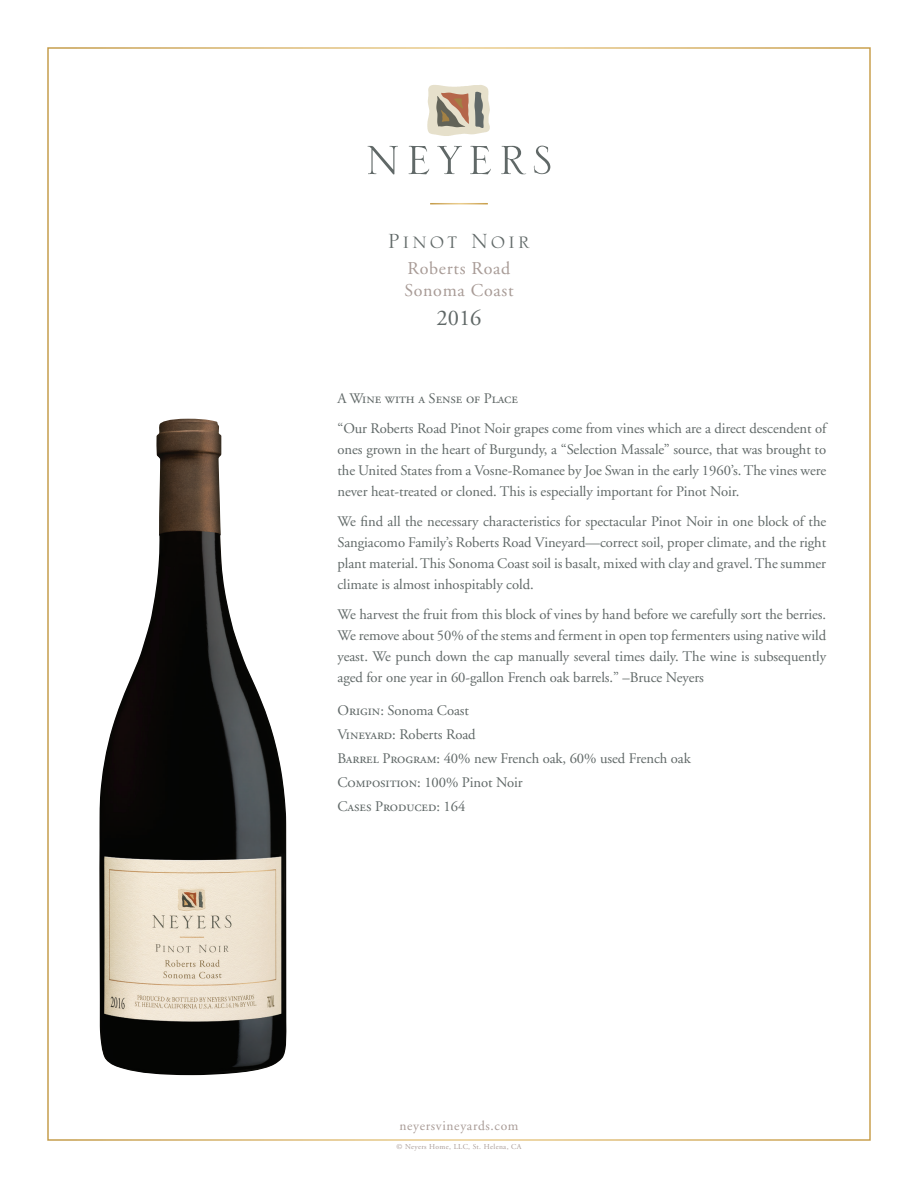
<style>
.page{position:relative;width:918px;height:1188px;background:#fff}
.page>*{position:absolute;margin:0;border:0;box-sizing:border-box;transform-origin:0 0}
.t1{font:27px "Serlio LH";letter-spacing:.1em;color:#606867}
.t2{font:22.5px "Adobe Garamond";color:#606867}
.t3{font:18px/21.6px "Adobe Garamond";letter-spacing:.04em;color:#a89b96}
.t4{font:14.7px/21px "Adobe Garamond";letter-spacing:-.005em;color:#606867;text-align:justify}
.t5{font:14.7px "Adobe Garamond Regular SC";letter-spacing:-.005em;color:#606867}
.t6{font:13.5px "Adobe Garamond";letter-spacing:.05em;color:#a89b96}
.t7{font:7.5px "Adobe Garamond";letter-spacing:.05em;color:#a89b96}
.s1{font-family:"Adobe Garamond Regular SC"}
.s2{font-family:"Adobe Garamond"}
</style>
<div class="page">
<svg style="left:368px;top:146px;width:30px;height:28px"></svg>
<svg style="left:409px;top:146px;width:20px;height:28px"></svg>
<svg style="left:437px;top:146px;width:25px;height:28px"></svg>
<svg style="left:470px;top:146px;width:21px;height:28px"></svg>
<svg style="left:501px;top:146px;width:25px;height:28px"></svg>
<svg style="left:534px;top:146px;width:16px;height:28px"></svg>
<svg style="left:427px;top:85px;width:63px;height:51px;background:#c7bba8"></svg>
<img style="left:99px;top:419px;width:188px;height:656px">
<h1 class="t1" style="left:388px;top:227px;width:144px">Pinot Noir</h1>
<p class="t3" style="left:404px;top:258px;width:111px">Roberts Road<br>Sonoma Coast</p>
<h2 class="t2" style="left:436px;top:306px;width:46px">2016</h2>
<p class="t5" style="left:338px;top:391px;width:182px">A Wine with a Sense of Place</p>
<p class="t4" style="left:338px;top:418px;width:490px">“Our Roberts Road Pinot Noir grapes come from vines which are a direct descendent of ones grown in the heart of Burgundy, a “Selection Massale” source, that was brought to the United States from a Vosne-Romanee by Joe Swan in the early 1960’s. The vines were never heat-treated or cloned. This is especially important for Pinot Noir.</p>
<p class="t4" style="left:338px;top:511px;width:490px">We find all the necessary characteristics for spectacular Pinot Noir in one block of the Sangiacomo Family’s Roberts Road Vineyard—correct soil, proper climate, and the right plant material. This Sonoma Coast soil is basalt, mixed with clay and gravel. The summer climate is almost inhospitably cold.</p>
<p class="t4" style="left:338px;top:604px;width:490px">We harvest the fruit from this block of vines by hand before we carefully sort the berries.<br>We remove about 50% of the stems and ferment in open top fermenters using native wild yeast. We punch down the cap manually several times daily. The wine is subsequently aged for one year in 60-gallon French oak barrels.” –Bruce Neyers</p>
<p class="t4" style="left:338px;top:698px;width:355px;line-height:24px;text-align:left"><span class="s1">Origin:</span> Sonoma Coast<br><span class="s1">Vineyard:</span> Roberts Road<br><span class="s1">Barrel Program:</span> 40% new French oak, 60% used French oak<br><span class="s1">Composition:</span> 100% Pinot Noir</p>
<p class="t5" style="left:338px;top:798px;width:129px">Cases Produced: <span class="s2">164</span></p>
<p class="t6" style="left:399px;top:1118px;width:121px">neyersvineyards.com</p>
<p class="t7" style="left:396px;top:1143px;width:126px">© Neyers Home, LLC, St. Helena, CA</p>
</div>
